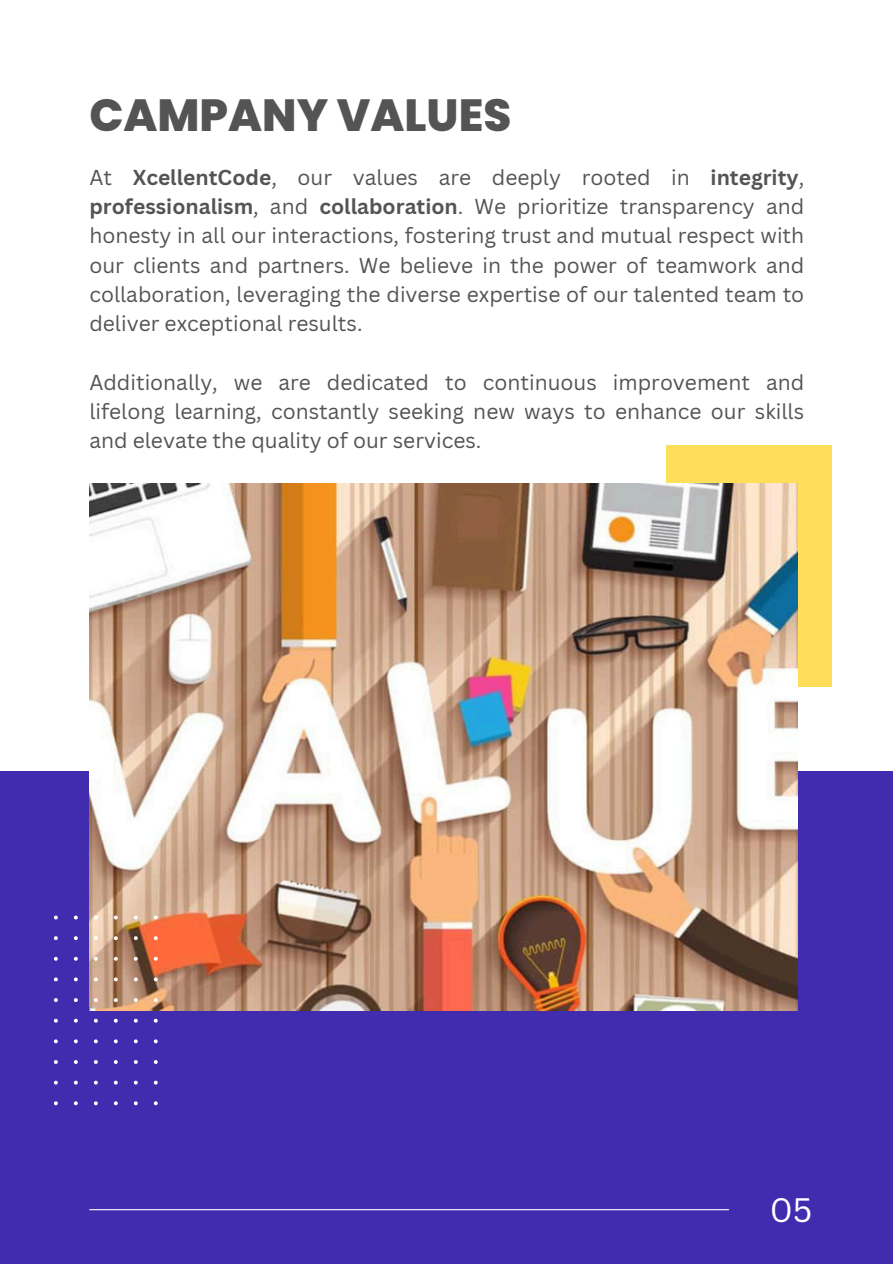
<style>
.page{position:relative;width:894px;height:1264px;background:#fff}
.page>*{position:absolute;margin:0;border:0;box-sizing:border-box;transform-origin:0 0}
.t1{font:800 45px "Poppins";color:#545454}
.t2{font:33px "Canva Sans";color:#fff}
.t3{font:21px/29.2px "Canva Sans";color:#545454;text-align:justify}
.s1{font-weight:700}
</style>
<div class="page">
<div style="left:0;top:771px;width:892px;height:492px;background:#412bae"></div>
<div style="left:666px;top:444px;width:165px;height:242px;background:#ffde59"></div>
<img style="left:89px;top:483px;width:708px;height:527px">
<hr style="left:89px;top:1209px;width:639px;height:1px;background:#fff">
<svg style="left:54px;top:915px;width:103px;height:190px"></svg>
<h1 class="t1" style="left:89px;top:84px;width:423px">CAMPANY VALUES</h1>
<p class="t3" style="left:89px;top:162px;width:716px">At <span class="s1">XcellentCode</span>, our values are deeply rooted in <span class="s1">integrity</span>, <span class="s1">professionalism</span>, and <span class="s1">collaboration</span>. We prioritize transparency and honesty in all our interactions, fostering trust and mutual respect with our clients and partners. We believe in the power of teamwork and collaboration, leveraging the diverse expertise of our talented team to deliver exceptional results.</p>
<p class="t3" style="left:89px;top:367px;width:716px">Additionally, we are dedicated to continuous improvement and lifelong learning, constantly seeking new ways to enhance our skills and elevate the quality of our services.</p>
<p class="t2" style="left:769px;top:1186px;width:44px">05</p>
</div>
